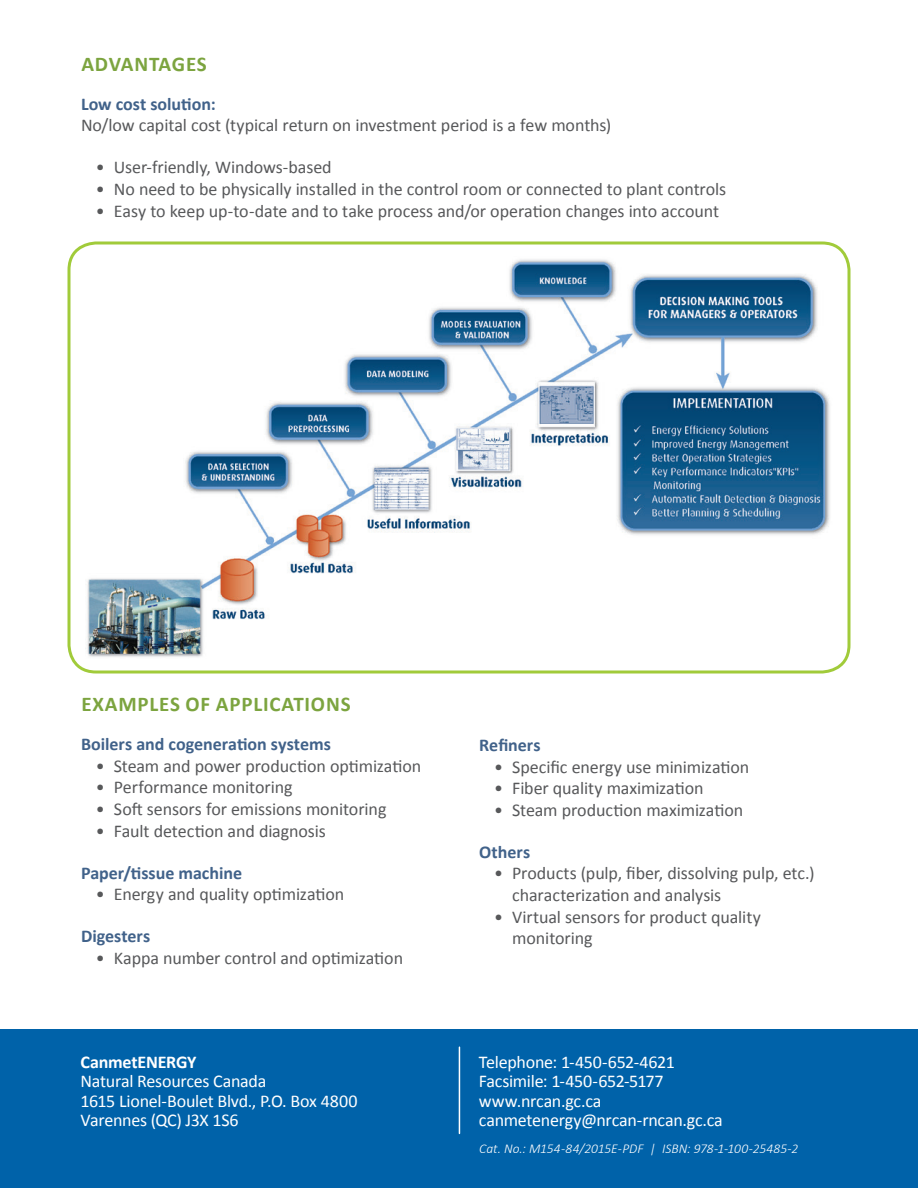
<style>
.page{position:relative;width:918px;height:1188px;background:#fff}
.page>*{position:absolute;margin:0;border:0;box-sizing:border-box;transform-origin:0 0}
.t1{font:700 21px "Calibri";letter-spacing:.04em;color:#7ca43f}
.t2{font:18px/21.6px "Calibri";letter-spacing:-.005em;color:#57585a}
.t3{font:18px "Calibri";letter-spacing:-.015em;color:#fff}
.t4{font:700 18px "Calibri";color:#41628a}
.t5{font:700 18px "Calibri";letter-spacing:-.01em;color:#fff}
.t6{font:italic 300 13.5px "Calibri";letter-spacing:.005em;color:#fff}
</style>
<div class="page">
<div style="left:0;top:1029px;width:918px;height:159px;background:#0062a9"></div>
<hr style="left:459px;top:1047px;width:1px;height:86px;background:#fff">
<img style="left:87px;top:259px;width:743px;height:398px">
<div style="left:68px;top:242px;width:782px;height:432px;border:3px solid #a1cb3a;border-radius:27px"></div>
<h3 class="t1" style="left:81px;top:50px;width:127px">ADVANTAGES</h3>
<p class="t4" style="left:81px;top:92px;width:136px">Low cost solution:</p>
<p class="t2" style="left:81px;top:114px;width:532px">No/low capital cost (typical return on investment period is a few months)</p>
<p class="t2" style="left:96px;top:157px;width:237px">• User-friendly, Windows-based</p>
<p class="t2" style="left:96px;top:178px;width:632px">• No need to be physically installed in the control room or connected to plant controls</p>
<p class="t2" style="left:96px;top:200px;width:625px">• Easy to keep up-to-date and to take process and/or operation changes into account</p>
<h3 class="t1" style="left:81px;top:691px;width:271px">EXAMPLES OF APPLICATIONS</h3>
<p class="t4" style="left:81px;top:733px;width:251px">Boilers and cogeneration systems</p>
<p class="t2" style="left:96px;top:755px;width:327px">• Steam and power production optimization</p>
<p class="t2" style="left:96px;top:777px;width:198px">• Performance monitoring</p>
<p class="t2" style="left:96px;top:798px;width:292px">• Soft sensors for emissions monitoring</p>
<p class="t2" style="left:96px;top:820px;width:231px">• Fault detection and diagnosis</p>
<p class="t4" style="left:81px;top:861px;width:163px">Paper/tissue machine</p>
<p class="t2" style="left:96px;top:884px;width:250px">• Energy and quality optimization</p>
<p class="t4" style="left:81px;top:925px;width:71px">Digesters</p>
<p class="t2" style="left:96px;top:947px;width:309px">• Kappa number control and optimization</p>
<p class="t5" style="left:81px;top:1050px;width:118px">CanmetENERGY</p>
<p class="t3" style="left:81px;top:1070px;width:187px">Natural Resources Canada</p>
<p class="t3" style="left:81px;top:1089px;width:278px">1615 Lionel-Boulet Blvd., P.O. Box 4800</p>
<p class="t3" style="left:81px;top:1109px;width:160px">Varennes (QC) J3X 1S6</p>
<p class="t4" style="left:479px;top:734px;width:63px">Refiners</p>
<p class="t2" style="left:494px;top:756px;width:257px">• Specific energy use minimization</p>
<p class="t2" style="left:494px;top:778px;width:211px">• Fiber quality maximization</p>
<p class="t2" style="left:494px;top:799px;width:251px">• Steam production maximization</p>
<p class="t4" style="left:479px;top:840px;width:53px">Others</p>
<p class="t2" style="left:512px;top:863px;width:304px;text-indent:-18px">• Products (pulp, fiber, dissolving pulp, etc.) characterization and analysis</p>
<p class="t2" style="left:512px;top:906px;width:250px;text-indent:-18px">• Virtual sensors for product quality monitoring</p>
<p class="t3" style="left:479px;top:1050px;width:197px">Telephone: 1-450-652-4621</p>
<p class="t3" style="left:479px;top:1070px;width:186px">Facsimile: 1-450-652-5177</p>
<p class="t3" style="left:479px;top:1089px;width:124px">www.nrcan.gc.ca</p>
<p class="t3" style="left:479px;top:1109px;width:246px">canmetenergy@nrcan-rncan.gc.ca</p>
<p class="t6" style="left:479px;top:1140px;width:321px">Cat. No.: M154-84/2015E-PDF | ISBN: 978-1-100-25485-2</p>
</div>
